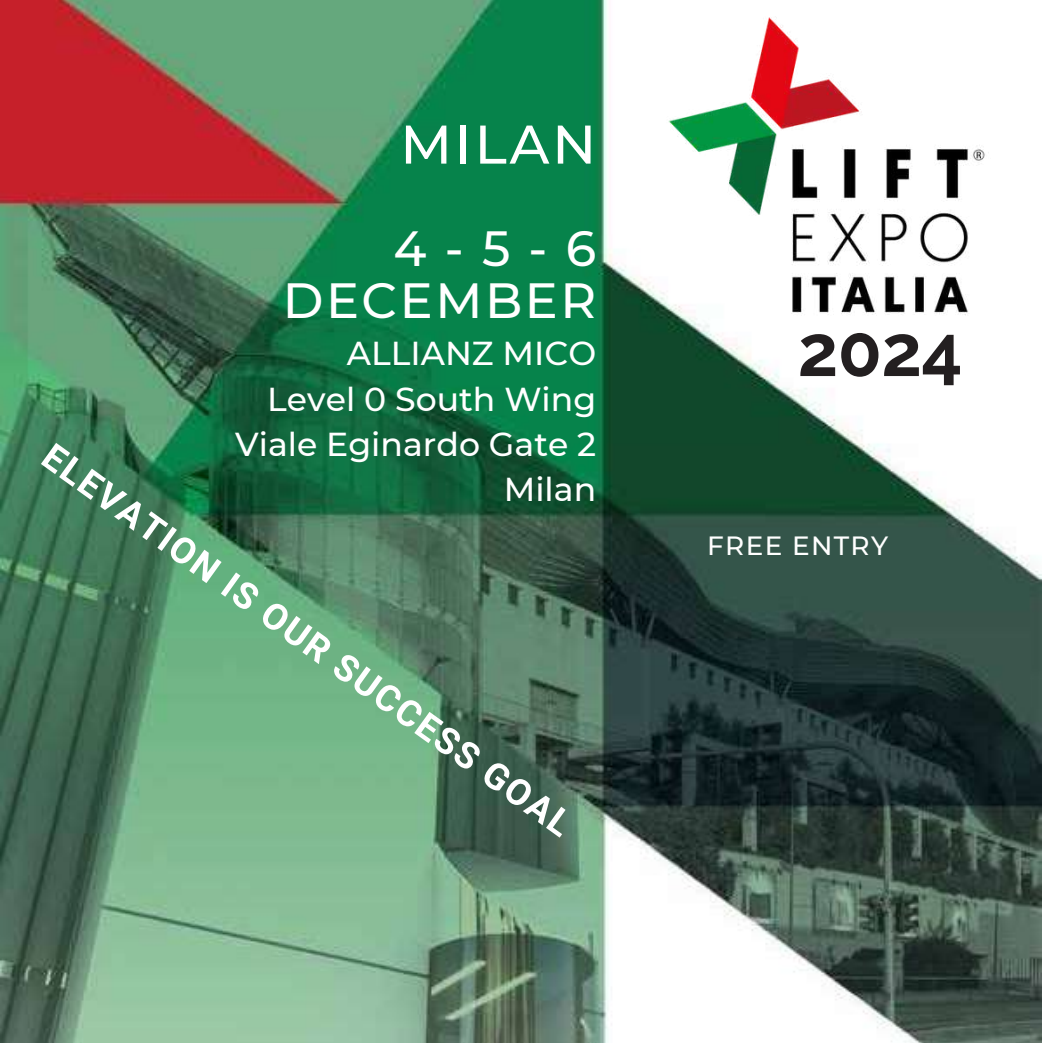
<style>
.page{position:relative;width:1042px;height:1043px;background:#fff}
.page>*{position:absolute;margin:0;border:0;box-sizing:border-box;transform-origin:0 0}
.t1{font:700 72.1px "Raleway";color:#231f20}
.t2{font:500 54.25px "Montserrat";letter-spacing:.05em;color:#fff}
.t3{font:500 49.35px/52.5px "Montserrat";letter-spacing:.05em;color:#fff;text-align:right}
.t4{font:700 36.57px "Roboto";color:#fff}
.t5{font:500 33.07px/45px "Montserrat";color:#fff;text-align:right}
.t6{font:500 26.25px "Montserrat";letter-spacing:.05em;color:#fff}
</style>
<div class="page">
<img style="left:0;top:0;width:1041px;height:1041px">
<img style="left:666px;top:11px;width:334px;height:325px">
<h2 class="t2" style="left:400px;top:111px;width:197px">MILAN</h2>
<h3 class="t3" style="left:283px;top:222px;width:315px">4-5-6<br>DECEMBER</h3>
<p class="t5" style="left:235px;top:331px;width:362px">ALLIANZ MICO<br>Level 0 South Wing<br>Viale Eginardo Gate 2<br>Milan</p>
<p class="t4" style="left:60px;top:434px;width:643px;rotate:36deg">ELEVATION IS OUR SUCCESS GOAL</p>
<h1 class="t1" style="left:797px;top:308px;width:166px">2024</h1>
<p class="t6" style="left:707px;top:529px;width:182px">FREE ENTRY</p>
</div>
